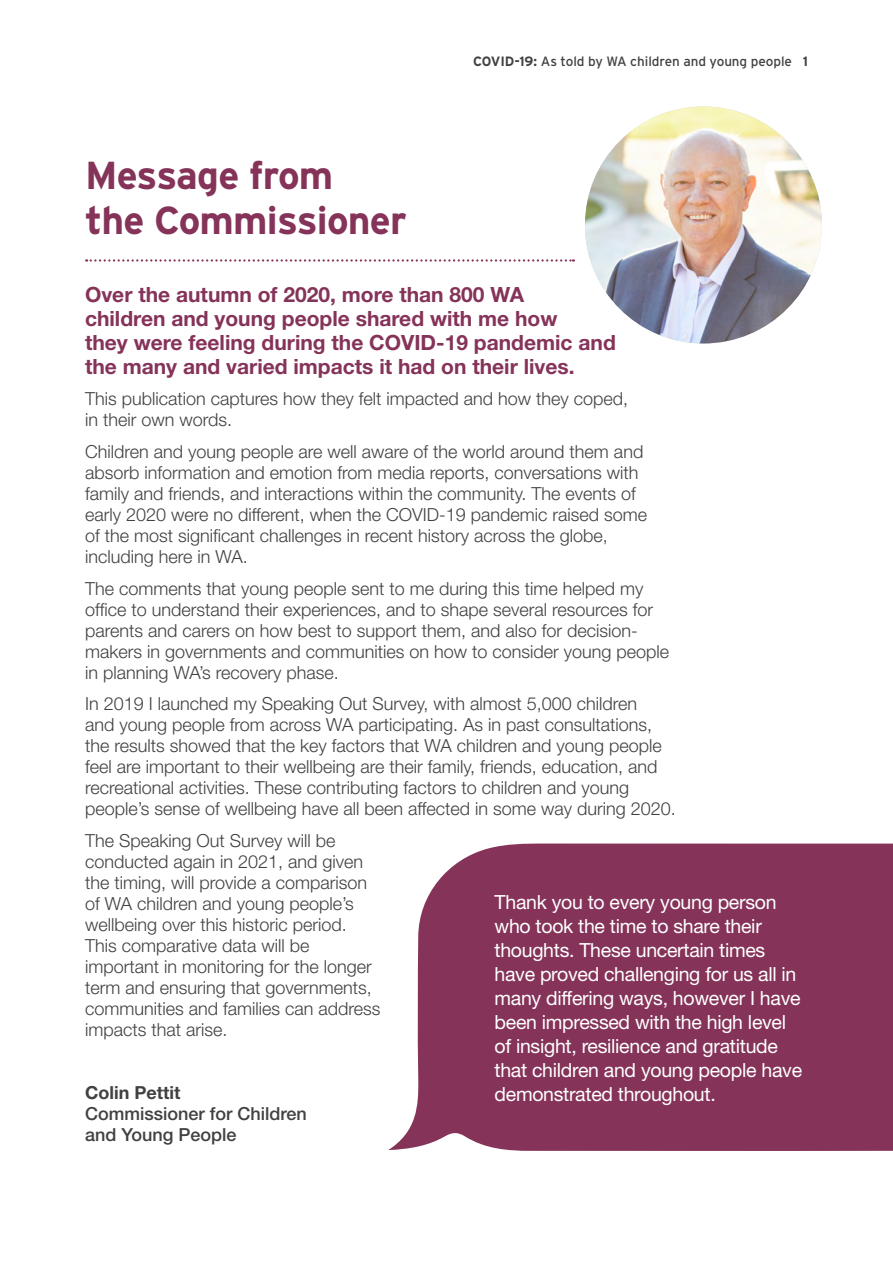
<style>
.page{position:relative;width:893px;height:1263px;background:#fff}
.page>*{position:absolute;margin:0;border:0;box-sizing:border-box;transform-origin:0 0}
.t1{font:700 39px/45px "Interstate";letter-spacing:-.02em;color:#853359}
.t2{font:700 21px/24px "Helvetica Neue";color:#853359}
.t3{font:19.5px/24px "Helvetica Neue";letter-spacing:-.015em;color:#fff}
.t4{font:300 18px/21px "Helvetica Neue";color:#414042}
.t5{font:500 18px/21px "Helvetica Neue";color:#414042}
.t6{font:700 18px "Helvetica Neue";color:#414042}
.t7{font:13.5px "Interstate";letter-spacing:-.005em;color:#414042}
.s1{font-weight:700}
</style>
<div class="page">
<svg style="left:86px;top:259px;width:488px;height:3px"></svg>
<img style="left:585px;top:106px;width:237px;height:237px;border-radius:118px">
<svg style="left:388px;top:843px;width:505px;height:308px;background:#8e4265"></svg>
<h1 class="t1" style="left:85px;top:152px;width:323px">Message from<br>the Commissioner</h1>
<p class="t7" style="left:473px;top:54px;width:336px"><span class="s1">COVID-19:</span> As told by WA children and young people <span class="s1">1</span></p>
<p class="t2" style="left:85px;top:282px;width:532px">Over the autumn of 2020, more than 800 WA<br>children and young people shared with me how<br>they were feeling during the COVID-19 pandemic and the many and varied impacts it had on their lives.</p>
<p class="t4" style="left:85px;top:388px;width:545px">This publication captures how they felt impacted and how they coped, in their own words.</p>
<p class="t4" style="left:85px;top:441px;width:564px">Children and young people are well aware of the world around them and absorb information and emotion from media reports, conversations with family and friends, and interactions within the community. The events of early 2020 were no different, when the COVID-19 pandemic raised some of the most significant challenges in recent history across the globe, including here in WA.</p>
<p class="t4" style="left:85px;top:577px;width:586px">The comments that young people sent to me during this time helped my office to understand their experiences, and to shape several resources for parents and carers on how best to support them, and also for decision&shy;makers in governments and communities on how to consider young people in planning WA’s recovery phase.</p>
<p class="t4" style="left:85px;top:693px;width:592px">In 2019 I launched my Speaking Out Survey, with almost 5,000 children<br>and young people from across WA participating. As in past consultations, the results showed that the key factors that WA children and young people feel are important to their wellbeing are their family, friends, education, and recreational activities. These contributing factors to children and young people’s sense of wellbeing have all been affected in some way during 2020.</p>
<p class="t4" style="left:85px;top:830px;width:297px">The Speaking Out Survey will be conducted again in 2021, and given the timing, will provide a comparison of WA children and young people’s wellbeing over this historic period.<br>This comparative data will be important in monitoring for the longer term and ensuring that governments, communities and families can address impacts that arise.</p>
<p class="t3" style="left:495px;top:890px;width:309px">Thank you to every young person who took the time to share their thoughts. These uncertain times have proved challenging for us all in many differing ways, however I have been impressed with the high level of insight, resilience and gratitude that children and young people have demonstrated throughout.</p>
<p class="t6" style="left:85px;top:1082px;width:97px">Colin Pettit</p>
<p class="t5" style="left:85px;top:1103px;width:223px">Commissioner for Children and Young People</p>
</div>
